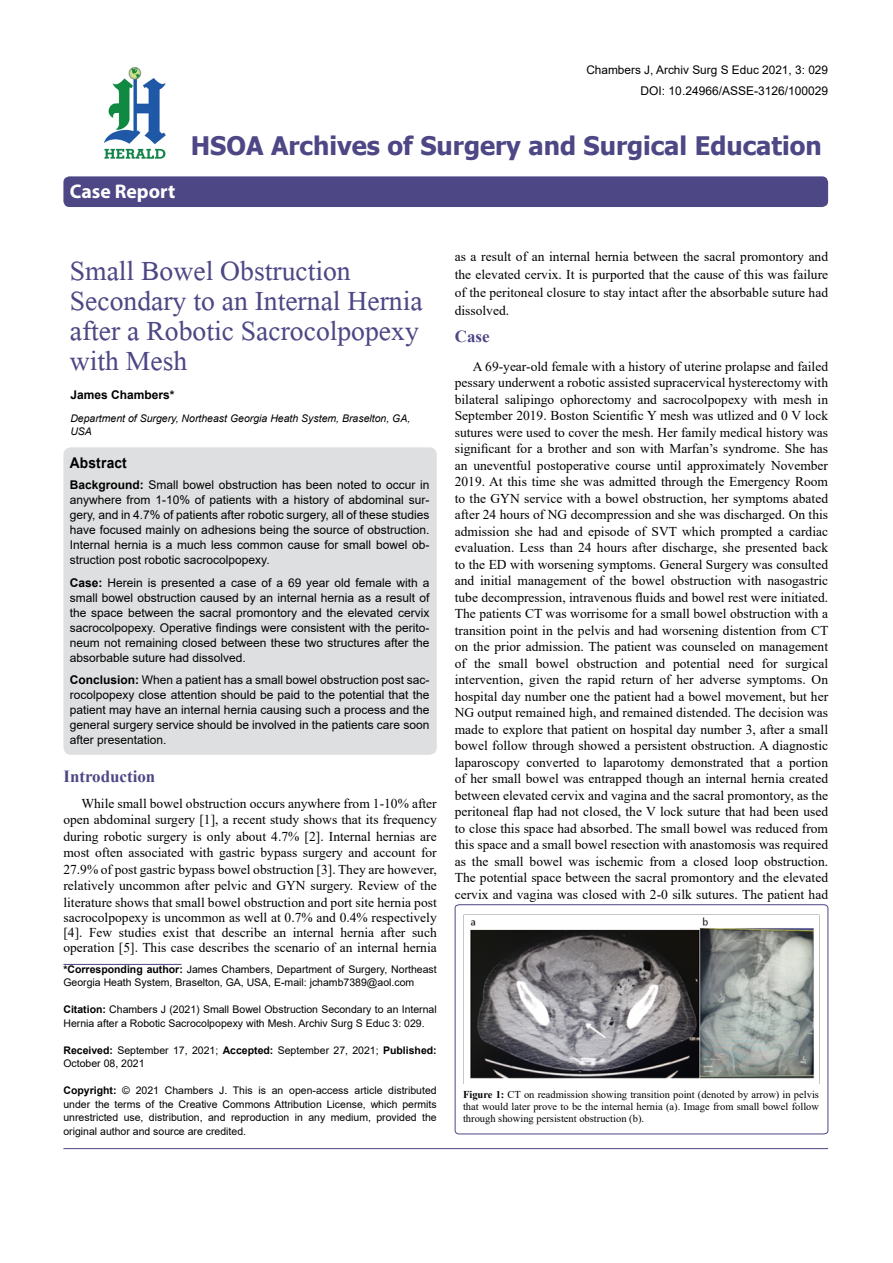
<style>
.page{position:relative;width:893px;height:1263px;background:#fff}
.page>*{position:absolute;margin:0;border:0;box-sizing:border-box;transform-origin:0 0}
.t1{font:41.25px/30px "Microsoft Himalaya";color:#4d4785}
.t2{font:700 25.5px "Tahoma";color:#4d4785}
.t3{font:700 19.8px "Myriad Hebrew";color:#fff}
.t4{font:700 16.95px "Times New Roman";color:#4d4785}
.t5{font:700 14.85px "Arial";letter-spacing:.015em;color:#000;scale:.93 1}
.t6{font:13.5px/16.5px "Times New Roman";color:#000;text-align:justify}
.t7{font:12px/15px "Arial";color:#000;text-align:justify}
.t8{font:12px "Arial";color:#000101}
.t9{font:700 12px "Arial";color:#000}
.t10{font:11.85px "Arial";color:#000}
.t11{font:10.5px/13.5px "Arial";color:#000}
.t12{font:10.5px/12px "Times New Roman";color:#000;text-align:justify}
.t13{font:italic 10.5px/13.5px "Arial";color:#000}
.s1{font-weight:700}
</style>
<div class="page">
<div style="left:63px;top:176px;width:765px;height:31px;background:#4d4785;border-radius:6px"></div>
<hr style="left:63px;top:964px;width:118px;height:1px;background:#4d4785">
<img style="left:104px;top:67px;width:62px;height:92px">
<hr style="left:63px;top:1148px;width:765px;height:1px;background:#4d4785">
<div style="left:63px;top:447px;width:374px;height:308px;background:#dedfe0;border-radius:8px"></div>
<svg style="left:455px;top:904px;width:373px;height:230px"></svg>
<img style="left:464px;top:915px;width:355px;height:169px">
<p class="t10" style="left:586px;top:62px;width:243px">Chambers J, Archiv Surg S Educ 2021, 3: 029</p>
<p class="t8" style="left:641px;top:82px;width:189px">DOI: 10.24966/ASSE-3126/100029</p>
<h3 class="t3" style="left:70px;top:180px;width:107px">Case Report</h3>
<h2 class="t2" style="left:191px;top:128px;width:632px">HSOA Archives of Surgery and Surgical Education</h2>
<h1 class="t1" style="left:70px;top:251px;width:354px">Small Bowel Obstruction<br>Secondary to an Internal Hernia after a Robotic Sacrocolpopexy with Mesh</h1>
<p class="t9" style="left:70px;top:386px;width:106px">James Chambers*</p>
<p class="t13" style="left:70px;top:411px;width:342px">Department of Surgery, Northeast Georgia Heath System, Braselton, GA,<br>USA</p>
<p class="t5" style="left:70px;top:452px;width:63px">Abstract</p>
<p class="t7" style="left:70px;top:477px;width:361px"><span class="s1">Background:</span> Small bowel obstruction has been noted to occur in anywhere from 1-10% of patients with a history of abdominal sur&shy;gery, and in 4.7% of patients after robotic surgery, all of these studies have focused mainly on adhesions being the source of obstruction.<br>Internal hernia is a much less common cause for small bowel ob&shy;struction post robotic sacrocolpopexy.</p>
<p class="t7" style="left:70px;top:575px;width:361px"><span class="s1">Case:</span> Herein is presented a case of a 69 year old female with a small bowel obstruction caused by an internal hernia as a result of the space between the sacral promontory and the elevated cervix sacrocolpopexy. Operative findings were consistent with the perito&shy;neum not remaining closed between these two structures after the absorbable suture had dissolved.</p>
<p class="t7" style="left:70px;top:672px;width:361px"><span class="s1">Conclusion:</span> When a patient has a small bowel obstruction post sac&shy;rocolpopexy close attention should be paid to the potential that the patient may have an internal hernia causing such a process and the general surgery service should be involved in the patients care soon after presentation.</p>
<p class="t4" style="left:63px;top:764px;width:93px">Introduction</p>
<p class="t6" style="left:63px;top:794px;width:375px;text-indent:18px">While small bowel obstruction occurs anywhere from 1-10% after open abdominal surgery [1], a recent study shows that its frequency during robotic surgery is only about 4.7% [2]. Internal hernias are most often associated with gastric bypass surgery and account for 27.9% of post gastric bypass bowel obstruction [3]. They are however, relatively uncommon after pelvic and GYN surgery. Review of the literature shows that small bowel obstruction and port site hernia post</p>
<p class="t6" style="left:63px;top:909px;width:375px;line-height:15px">sacrocolpopexy is uncommon as well at 0.7% and 0.4% respectively [4]. Few studies exist that describe an internal hernia after such operation [5]. This case describes the scenario of an internal hernia</p>
<p class="t11" style="left:63px;top:962px;width:375px"><span class="s1">*Corresponding author:</span> James Chambers, Department of Surgery, Northeast<br>Georgia Heath System, Braselton, GA, USA, E-mail: jchamb7389@aol.com</p>
<p class="t11" style="left:63px;top:1002px;width:375px"><span class="s1">Citation:</span> Chambers J (2021) Small Bowel Obstruction Secondary to an Internal<br>Hernia after a Robotic Sacrocolpopexy with Mesh. Archiv Surg S Educ 3: 029.</p>
<p class="t11" style="left:63px;top:1043px;width:375px"><span class="s1">Received:</span> September 17, 2021; <span class="s1">Accepted:</span> September 27, 2021; <span class="s1">Published:<br></span>October 08, 2021</p>
<p class="t11" style="left:63px;top:1083px;width:375px;text-align:justify"><span class="s1">Copyright:</span> © 2021 Chambers J. This is an open-access article distributed under the terms of the Creative Commons Attribution License, which permits unrestricted use, distribution, and reproduction in any medium, provided the original author and source are credited.</p>
<p class="t6" style="left:455px;top:247px;width:375px;line-height:18px">as a result of an internal hernia between the sacral promontory and the elevated cervix. It is purported that the cause of this was failure of the peritoneal closure to stay intact after the absorbable suture had dissolved.</p>
<p class="t4" style="left:455px;top:324px;width:36px">Case</p>
<p class="t6" style="left:455px;top:358px;width:375px;text-indent:18px">A 69-year-old female with a history of uterine prolapse and failed pessary underwent a robotic assisted supracervical hysterectomy with bilateral salipingo ophorectomy and sacrocolpopexy with mesh in September 2019. Boston Scientific Y mesh was utlized and 0 V lock sutures were used to cover the mesh. Her family medical history was significant for a brother and son with Marfan’s syndrome. She has an uneventful postoperative course until approximately November 2019. At this time she was admitted through the Emergency Room to the GYN service with a bowel obstruction, her symptoms abated after 24 hours of NG decompression and she was discharged. On this admission she had and episode of SVT which prompted a cardiac evaluation. Less than 24 hours after discharge, she presented back to the ED with worsening symptoms. General Surgery was consulted and initial management of the bowel obstruction with nasogastric tube decompression, intravenous fluids and bowel rest were initiated.<br>The patients CT was worrisome for a small bowel obstruction with a transition point in the pelvis and had worsening distention from CT on the prior admission. The patient was counseled on management of the small bowel obstruction and potential need for surgical intervention, given the rapid return of her adverse symptoms. On hospital day number one the patient had a bowel movement, but her NG output remained high, and remained distended. The decision was made to explore that patient on hospital day number 3, after a small bowel follow through showed a persistent obstruction. A diagnostic laparoscopy converted to laparotomy demonstrated that a portion of her small bowel was entrapped though an internal hernia created between elevated cervix and vagina and the sacral promontory, as the peritoneal flap had not closed, the V lock suture that had been used to close this space had absorbed. The small bowel was reduced from this space and a small bowel resection with anastomosis was required as the small bowel was ischemic from a closed loop obstruction.<br>The potential space between the sacral promontory and the elevated cervix and vagina was closed with 2-0 silk sutures. The patient had</p>
<p class="t12" style="left:463px;top:1088px;width:358px"><span class="s1">Figure 1:</span> CT on readmission showing transition point (denoted by arrow) in pelvis that would later prove to be the internal hernia (a). Image from small bowel follow through showing persistent obstruction (b).</p>
</div>
